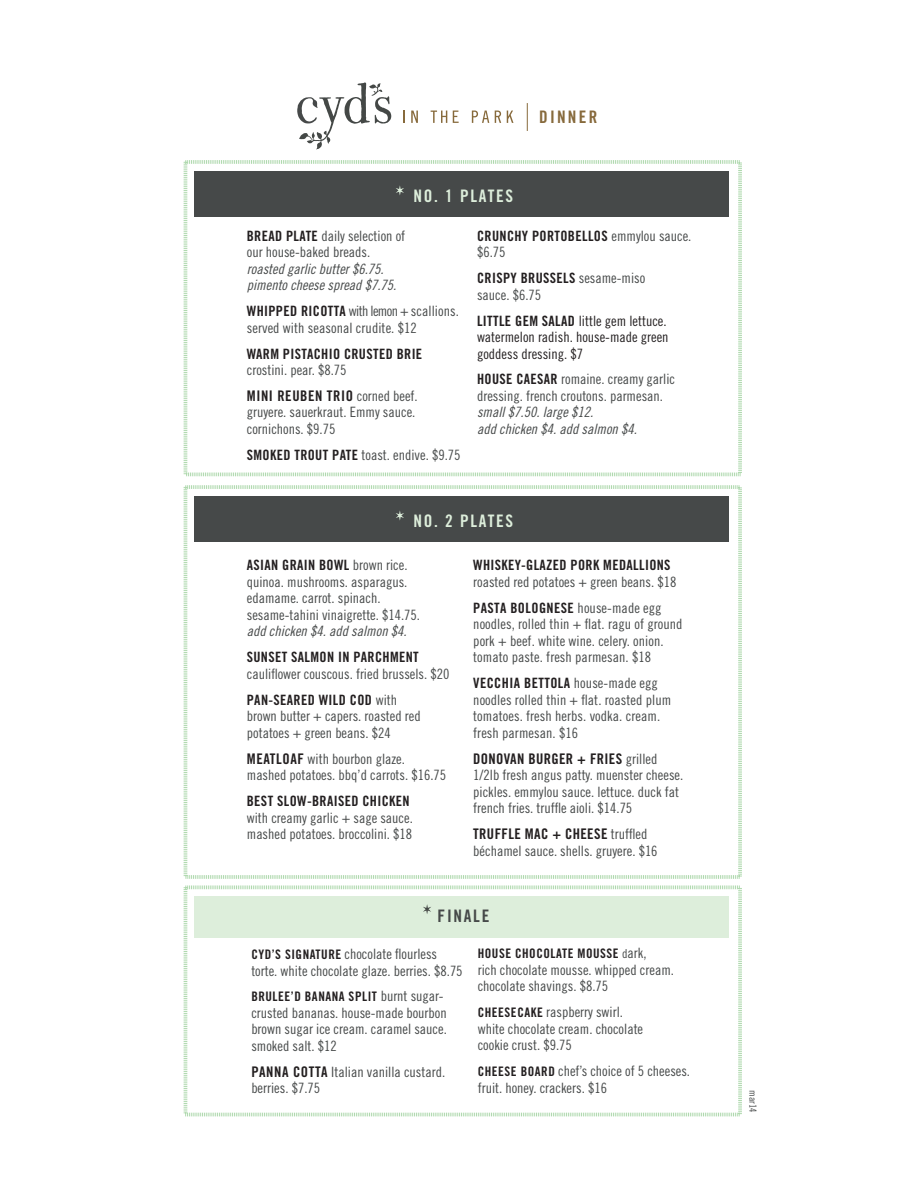
<style>
.page{position:relative;width:918px;height:1188px;background:#fff}
.page>*{position:absolute;margin:0;border:0;box-sizing:border-box;transform-origin:0 0}
.t1{font:17.25px "Trade Gothic LT Std Bd Cn 20";letter-spacing:.1em;color:#ddeedb}
.t2{font:17.25px "Trade Gothic LT Std Bd Cn 20";letter-spacing:.1em;color:#464949}
.t3{font:17.25px "Trade Gothic LT Std Bd Cn 20";letter-spacing:.13em;color:#876a3c}
.t4{font:14.55px "Trade Gothic LT Std Bd Cn 20";letter-spacing:.025em;color:#231f20}
.t5{font:14.25px/16.5px "Trade Gothic LT Std Cn 18";color:#464949}
.t6{font:14.25px "Trade Gothic LT Std Bd Cn 20";letter-spacing:.025em;color:#231f20}
.t7{font:14.25px/16.5px "Trade Gothic LT Std Cn 18 Obl";color:#464949}
.t8{font:14.25px/26px "Trade Gothic LT Std Cn 18";color:#231f20}
.t9{font:13.2px "Trade Gothic LT Std Bd Cn 20";letter-spacing:.04em;color:#231f20}
.t10{font:9.75px "Trade Gothic LT Std Cn 18";letter-spacing:.005em;color:#464949}
.s1{font-family:"Trade Gothic LT Std Bd Cn 20";color:#231f20}
.s2{font-family:"Trade Gothic LT Std Cn 18";font-size:14.25px;color:#464949}
.s3{font-family:"Trade Gothic LT Std Cn 18";color:#464949}
.s4{color:#464949}
.s5{font-family:"Trade Gothic LT Std Bd Cn 20"}
.s6{font-family:"Trade Gothic LT Std Bd Cn 20";font-size:14.55px;color:#231f20}
.s7{font-family:"Trade Gothic LT Std Bd Cn 20";font-size:13.2px;color:#231f20}
.s8{font-family:"Trade Gothic LT Std Cn 18";font-size:12.3px;color:#464949}
</style>
<div class="page">
<svg style="left:183px;top:160px;width:559px;height:317px"></svg>
<svg style="left:183px;top:485px;width:559px;height:394px"></svg>
<svg style="left:183px;top:885px;width:559px;height:232px"></svg>
<div style="left:195px;top:171px;width:534px;height:46px;background:#464949"></div>
<div style="left:195px;top:496px;width:534px;height:46px;background:#464949"></div>
<div style="left:195px;top:896px;width:534px;height:41px;background:#ddeedb"></div>
<svg style="left:396px;top:186px;width:8px;height:9px"></svg>
<svg style="left:396px;top:511px;width:8px;height:9px"></svg>
<svg style="left:423px;top:904px;width:8px;height:10px"></svg>
<svg style="left:403px;top:111px;width:2px;height:12px"></svg>
<svg style="left:411px;top:111px;width:7px;height:12px"></svg>
<svg style="left:431px;top:111px;width:16px;height:12px"></svg>
<svg style="left:453px;top:111px;width:6px;height:12px"></svg>
<svg style="left:472px;top:111px;width:17px;height:12px"></svg>
<svg style="left:495px;top:111px;width:6px;height:12px"></svg>
<svg style="left:507px;top:111px;width:6px;height:12px"></svg>
<svg style="left:297px;top:82px;width:94px;height:68px"></svg>
<svg style="left:527px;top:103px;width:1px;height:28px"></svg>
<p class="t1" style="left:413px;top:185px;width:101px">NO. 1 PLATES</p>
<p class="t3" style="left:539px;top:106px;width:60px">DINNER</p>
<p class="t5" style="left:247px;top:227px;width:160px"><span class="s1">BREAD PLATE</span> daily selection of our house-baked breads.</p>
<p class="t7" style="left:247px;top:261px;width:151px">roasted garlic butter $6.75. pimento cheese spread $7.75.</p>
<p class="t5" style="left:247px;top:303px;width:214px"><span class="s1">WHIPPED RICOTTA</span> with lemon + scallions. served with seasonal crudite. $12</p>
<p class="t6" style="left:247px;top:345px;width:177px">WARM PISTACHIO CRUSTED BRIE</p>
<p class="t5" style="left:247px;top:362px;width:101px">crostini. pear. $8.75</p>
<p class="t4" style="left:247px;top:387px;width:172px">MINI REUBEN TRIO <span class="s2">corned beef.</span></p>
<p class="t5" style="left:247px;top:404px;width:170px">gruyere. sauerkraut. Emmy sauce. cornichons. $9.75</p>
<p class="t5" style="left:247px;top:446px;width:215px"><span class="s1">SMOKED TROUT PATE</span> toast. endive. $9.75</p>
<p class="t6" style="left:477px;top:227px;width:216px">CRUNCHY PORTOBELLOS <span class="s3">emmylou sauce.</span></p>
<p class="t5" style="left:477px;top:244px;width:30px">$6.75</p>
<p class="t6" style="left:477px;top:269px;width:170px">CRISPY BRUSSELS <span class="s3">sesame-miso</span></p>
<p class="t8" style="left:477px;top:281px;width:191px"><span class="s4">sauce. $6.75<br></span><span class="s5">LITTLE GEM SALAD</span> little gem lettuce.</p>
<p class="t8" style="left:477px;top:329px;width:193px;line-height:16.5px">watermelon radish. house-made green goddess dressing. $7</p>
<p class="t5" style="left:477px;top:371px;width:200px"><span class="s1">HOUSE CAESAR</span> romaine. creamy garlic dressing. french croutons. parmesan.</p>
<p class="t7" style="left:477px;top:404px;width:161px">small $7.50. large $12.<br>add chicken $4. add salmon $4.</p>
<p class="t1" style="left:413px;top:510px;width:101px">NO. 2 PLATES</p>
<p class="t6" style="left:247px;top:557px;width:162px">ASIAN GRAIN BOWL <span class="s3">brown rice.</span></p>
<p class="t5" style="left:247px;top:573px;width:175px">quinoa. mushrooms. asparagus. edamame. carrot. spinach. sesame-tahini vinaigrette. $14.75.</p>
<p class="t7" style="left:247px;top:623px;width:161px">add chicken $4. add salmon $4.</p>
<p class="t6" style="left:247px;top:648px;width:173px">SUNSET SALMON IN PARCHMENT</p>
<p class="t5" style="left:247px;top:665px;width:204px">cauliflower couscous. fried brussels. $20</p>
<p class="t6" style="left:247px;top:691px;width:152px">PAN-SEARED WILD COD <span class="s3">with</span></p>
<p class="t5" style="left:247px;top:708px;width:175px">brown butter + capers. roasted red potatoes + green beans. $24</p>
<p class="t5" style="left:247px;top:750px;width:201px"><span class="s6">MEATLOAF</span> with bourbon glaze. mashed potatoes. bbq’d carrots. $16.75</p>
<p class="t6" style="left:247px;top:792px;width:164px">BEST SLOW-BRAISED CHICKEN</p>
<p class="t5" style="left:247px;top:809px;width:168px">with creamy garlic + sage sauce. mashed potatoes. broccolini. $18</p>
<p class="t6" style="left:473px;top:557px;width:199px">WHISKEY-GLAZED PORK MEDALLIONS</p>
<p class="t5" style="left:473px;top:573px;width:205px">roasted red potatoes + green beans. $18</p>
<p class="t6" style="left:473px;top:599px;width:190px">PASTA BOLOGNESE <span class="s3">house-made egg</span></p>
<p class="t5" style="left:473px;top:616px;width:211px">noodles, rolled thin + flat. ragu of ground pork + beef. white wine. celery. onion. tomato paste. fresh parmesan. $18</p>
<p class="t6" style="left:473px;top:674px;width:186px">VECCHIA BETTOLA <span class="s3">house-made egg</span></p>
<p class="t5" style="left:473px;top:691px;width:200px">noodles rolled thin + flat. roasted plum tomatoes. fresh herbs. vodka. cream. fresh parmesan. $16</p>
<p class="t4" style="left:473px;top:750px;width:186px">DONOVAN BURGER + FRIES <span class="s2">grilled</span></p>
<p class="t5" style="left:473px;top:767px;width:211px">1/2lb fresh angus patty. muenster cheese. pickles. emmylou sauce. lettuce. duck fat french fries. truffle aioli. $14.75</p>
<p class="t4" style="left:473px;top:825px;width:176px">TRUFFLE MAC + CHEESE <span class="s2">truffled</span></p>
<p class="t5" style="left:473px;top:842px;width:186px">béchamel sauce. shells. gruyere. $16</p>
<p class="t2" style="left:438px;top:905px;width:53px">FINALE</p>
<p class="t5" style="left:251px;top:946px;width:213px"><span class="s7">CYD’S SIGNATURE</span> chocolate flourless torte. white chocolate glaze. berries. $8.75</p>
<p class="t9" style="left:251px;top:989px;width:194px">BRULEE’D BANANA SPLIT <span class="s2">burnt sugar-</span></p>
<p class="t5" style="left:251px;top:1004px;width:197px;text-align:justify">crusted bananas. house-made bourbon brown sugar ice cream. caramel sauce. smoked salt. $12</p>
<p class="t5" style="left:251px;top:1063px;width:195px"><span class="s6">PANNA COTTA</span> Italian vanilla custard. berries. $7.75</p>
<p class="t9" style="left:478px;top:945px;width:170px">HOUSE CHOCOLATE MOUSSE <span class="s8">d</span><span class="s2">ark,</span></p>
<p class="t5" style="left:478px;top:961px;width:198px">rich chocolate mousse. whipped cream. chocolate shavings. $8.75</p>
<p class="t5" style="left:478px;top:1004px;width:167px"><span class="s7">CHEESECAKE</span> raspberry swirl. white chocolate cream. chocolate cookie crust. $9.75</p>
<p class="t5" style="left:478px;top:1063px;width:214px"><span class="s7">CHEESE BOARD</span> chef’s choice of 5 cheeses. fruit. honey. crackers. $16</p>
<p class="t10" style="left:759px;top:1090px;width:24px;rotate:90deg">mar14</p>
</div>
